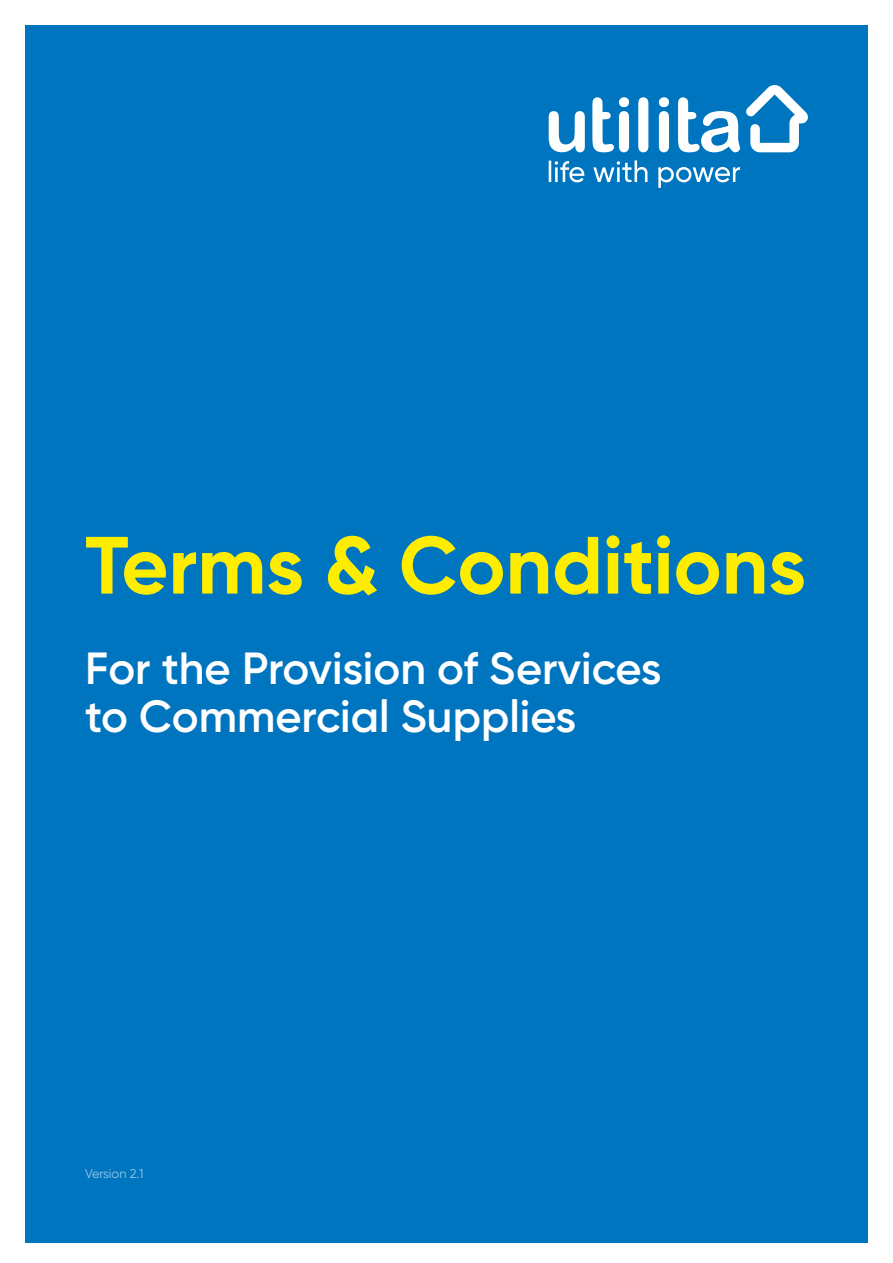
<style>
.page{position:relative;width:893px;height:1263px;background:#fff}
.page>*{position:absolute;margin:0;border:0;box-sizing:border-box;transform-origin:0 0}
.t1{font:700 81px "Gilroy";color:#ffed00}
.t2{font:600 45px/48px "Gilroy";color:#fff}
.t3{font:12.75px "Gilroy";color:#fff}
</style>
<div class="page">
<div style="left:4px;top:6px;width:885px;height:1255px;background:#0075bf"></div>
<svg style="left:549px;top:85px;width:259px;height:103px"></svg>
<div style="left:0;top:0;width:24px;height:1263px;background:#fff"></div>
<div style="left:869px;top:0;width:24px;height:1263px;background:#fff"></div>
<div style="left:0;top:0;width:893px;height:24px;background:#fff"></div>
<div style="left:0;top:1243px;width:893px;height:20px;background:#fff"></div>
<h1 class="t1" style="left:85px;top:515px;width:722px">Terms &amp; Conditions</h1>
<p class="t2" style="left:85px;top:644px;width:578px">For the Provision of Services to Commercial Supplies</p>
<p class="t3" style="left:85px;top:1166px;width:60px">Version 2.1</p>
</div>
